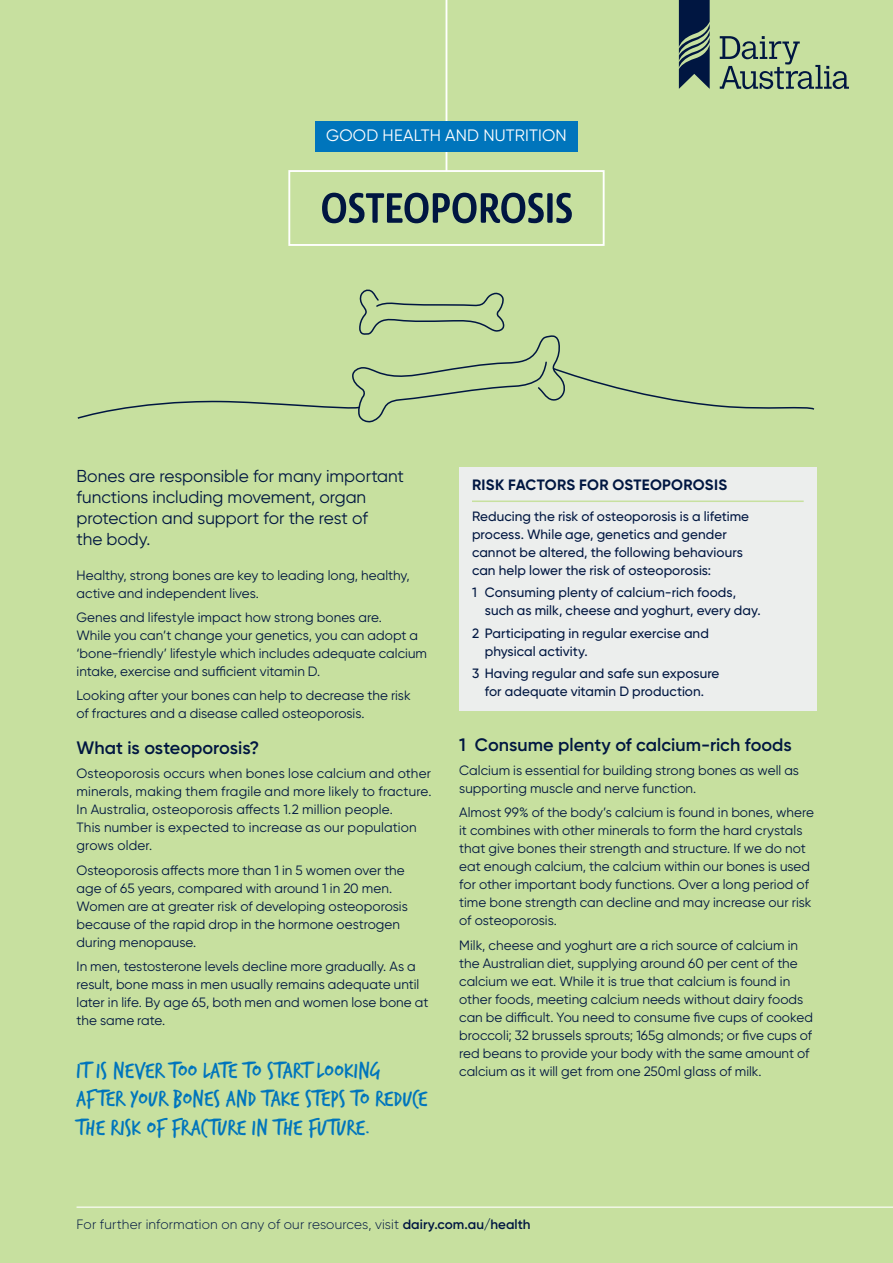
<style>
.page{position:relative;width:893px;height:1263px;background:#c7e09f}
.page>*{position:absolute;margin:0;border:0;box-sizing:border-box;transform-origin:0 0}
.t1{font:500 51px "Lemon Sans Rnd Cnd";letter-spacing:-.01em;color:#001641}
.t2{font:24px/28.5px "Trash Hand";letter-spacing:.02em;color:#0075bc}
.t3{font:600 18px "Gilroy";color:#001641}
.t4{font:17.25px/21px "Gilroy";color:#001641}
.t5{font:16.5px "Gilroy";letter-spacing:.015em;color:#fff}
.t6{font:700 15px "Gilroy";letter-spacing:.02em;color:#001641}
.t7{font:13.5px/18px "Gilroy";letter-spacing:.005em;color:#001641}
.t8{font:500 13.5px/18px "Gilroy";letter-spacing:.005em;color:#001641}
.t9{font:300 13.5px "Gilroy";letter-spacing:.01em;color:#001641}
.s1{font-weight:600}
</style>
<div class="page">
<hr style="left:77px;top:1206px;width:816px;height:2px;background:#fff">
<hr style="left:446px;top:0;width:1px;height:171px;background:#fff">
<svg style="left:720px;top:36px;width:129px;height:53px"></svg>
<svg style="left:679px;top:0;width:31px;height:89px"></svg>
<div style="left:315px;top:121px;width:263px;height:30px;background:#0075bc"></div>
<div style="left:288px;top:170px;width:317px;height:76px;border:2px solid #fff"></div>
<div style="left:459px;top:468px;width:357px;height:243px;background:#eceeed"></div>
<hr style="left:472px;top:500px;width:332px;height:2px;background:#c7e09f">
<svg style="left:77px;top:289px;width:738px;height:134px"></svg>
<p class="t5" style="left:326px;top:125px;width:242px">GOOD HEALTH AND NUTRITION</p>
<h1 class="t1" style="left:320px;top:179px;width:254px">OSTEOPOROSIS</h1>
<p class="t4" style="left:77px;top:465px;width:329px">Bones are responsible for many important functions including movement, organ protection and support for the rest of<br>the body.</p>
<p class="t7" style="left:77px;top:566px;width:335px">Healthy, strong bones are key to leading long, healthy, active and independent lives.</p>
<p class="t7" style="left:77px;top:608px;width:352px">Genes and lifestyle impact how strong bones are.<br>While you can’t change your genetics, you can adopt a ‘bone-friendly’ lifestyle which includes adequate calcium intake, exercise and sufficient vitamin D.</p>
<p class="t7" style="left:77px;top:686px;width:336px">Looking after your bones can help to decrease the risk of fractures and a disease called osteoporosis.</p>
<h3 class="t3" style="left:77px;top:736px;width:184px">What is osteoporosis?</h3>
<p class="t7" style="left:77px;top:764px;width:356px">Osteoporosis occurs when bones lose calcium and other minerals, making them fragile and more likely to fracture.<br>In Australia, osteoporosis affects 1.2 million people.<br>This number is expected to increase as our population grows older.</p>
<p class="t7" style="left:77px;top:861px;width:333px">Osteoporosis affects more than 1 in 5 women over the age of 65 years, compared with around 1 in 20 men.<br>Women are at greater risk of developing osteoporosis because of the rapid drop in the hormone oestrogen during menopause.</p>
<p class="t7" style="left:77px;top:957px;width:353px">In men, testosterone levels decline more gradually. As a result, bone mass in men usually remains adequate until later in life. By age 65, both men and women lose bone at the same rate.</p>
<h2 class="t2" style="left:77px;top:1057px;width:352px">IT IS NEVER TOO LATE TO START LOOKING<br>AFTER YOUR BONES AND TAKE STEPS TO REDUCE<br>THE RISK OF FRACTURE IN THE FUTURE.</h2>
<p class="t6" style="left:472px;top:476px;width:256px">RISK FACTORS FOR OSTEOPOROSIS</p>
<p class="t8" style="left:472px;top:507px;width:279px">Reducing the risk of osteoporosis is a lifetime process. While age, genetics and gender cannot be altered, the following behaviours can help lower the risk of osteoporosis:</p>
<p class="t8" style="left:485px;top:583px;width:277px;text-indent:-13px">1 Consuming plenty of calcium-rich foods, such as milk, cheese and yoghurt, every day.</p>
<p class="t8" style="left:485px;top:624px;width:226px;text-indent:-13px">2 Participating in regular exercise and physical activity.</p>
<p class="t8" style="left:472px;top:664px;width:249px;text-align:center">3 Having regular and safe sun exposure for adequate vitamin D production.</p>
<h3 class="t3" style="left:459px;top:733px;width:334px">1 Consume plenty of calcium-rich foods</h3>
<p class="t7" style="left:459px;top:761px;width:341px">Calcium is essential for building strong bones as well as supporting muscle and nerve function.</p>
<p class="t7" style="left:459px;top:803px;width:356px">Almost 99% of the body’s calcium is found in bones, where it combines with other minerals to form the hard crystals that give bones their strength and structure. If we do not eat enough calcium, the calcium within our bones is used for other important body functions. Over a long period of time bone strength can decline and may increase our risk of osteoporosis.</p>
<p class="t7" style="left:459px;top:936px;width:355px">Milk, cheese and yoghurt are a rich source of calcium in the Australian diet, supplying around 60 per cent of the calcium we eat. While it is true that calcium is found in other foods, meeting calcium needs without dairy foods can be difficult. You need to consume five cups of cooked broccoli; 32 brussels sprouts; 165g almonds; or five cups of red beans to provide your body with the same amount of calcium as it will get from one 250ml glass of milk.</p>
<p class="t9" style="left:77px;top:1216px;width:455px">For further information on any of our resources, visit <span class="s1">dairy.com.au/health</span></p>
</div>
